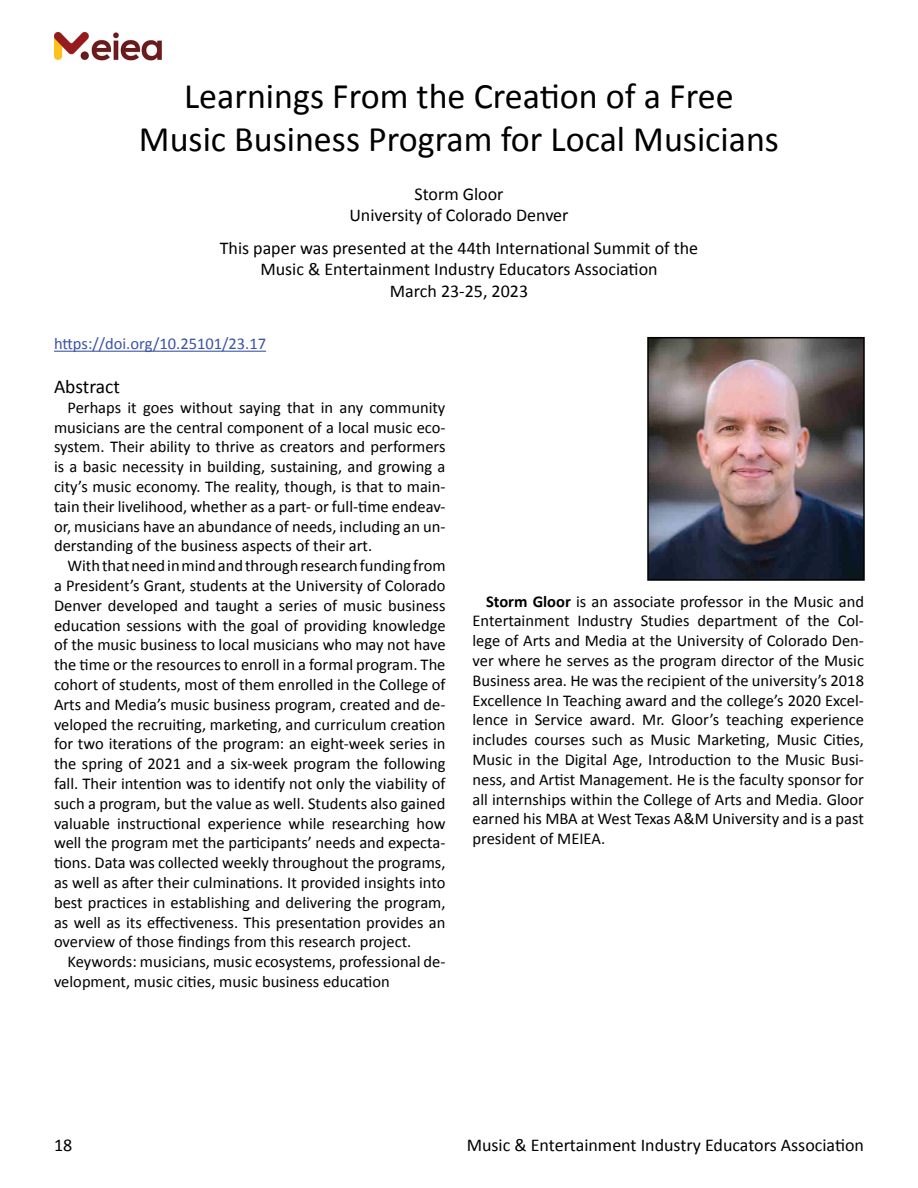
<style>
.page{position:relative;width:918px;height:1188px;background:#fff}
.page>*{position:absolute;margin:0;border:0;box-sizing:border-box;transform-origin:0 0}
.t1{font:36px/43.2px "Calibri";color:#000;text-align:center}
.t2{font:19.5px "Calibri";color:#000}
.t3{font:18px/21.6px "Calibri";color:#000;text-align:center}
.t4{font:16.5px/19.8px "Calibri";color:#000;text-align:justify}
.t5{font:16.5px "Calibri";color:#3a53a4}
.s1{font-weight:700}
</style>
<div class="page">
<img style="left:54px;top:32px;width:108px;height:28px">
<hr style="left:54px;top:351px;width:212px;height:1px;background:#3a53a4">
<img style="left:650px;top:340px;width:212px;height:238px">
<div style="left:647px;top:337px;width:218px;height:244px;border:2px solid #000"></div>
<h1 class="t1" style="left:139px;top:73px;width:642px">Learnings From the Creation of a Free<br>Music Business Program for Local Musicians</h1>
<p class="t3" style="left:349px;top:183px;width:221px">Storm Gloor<br>University of Colorado Denver</p>
<p class="t3" style="left:220px;top:237px;width:480px">This paper was presented at the 44th International Summit of the<br>Music &amp; Entertainment Industry Educators Association<br>March 23-25, 2023</p>
<p class="t5" style="left:54px;top:332px;width:214px">https://doi.org/10.25101/23.17</p>
<p class="t2" style="left:54px;top:373px;width:67px">Abstract</p>
<p class="t4" style="left:54px;top:397px;width:393px;text-indent:13px">Perhaps it goes without saying that in any community musicians are the central component of a local music eco&shy;system. Their ability to thrive as creators and performers is a basic necessity in building, sustaining, and growing a city’s music economy. The reality, though, is that to main&shy;tain their livelihood, whether as a part- or full-time endeav&shy;or, musicians have an abundance of needs, including an un&shy;derstanding of the business aspects of their art.</p>
<p class="t4" style="left:54px;top:555px;width:393px;text-indent:14px">Withthatneedinmindandthroughresearchfunding from a President’s Grant, students at the University of Colorado Denver developed and taught a series of music business education sessions with the goal of providing knowledge of the music business to local musicians who may not have the time or the resources to enroll in a formal program. The cohort of students, most of them enrolled in the College of Arts and Media’s music business program, created and de&shy;veloped the recruiting, marketing, and curriculum creation for two iterations of the program: an eight-week series in the spring of 2021 and a six-week program the following fall. Their intention was to identify not only the viability of such a program, but the value as well. Students also gained valuable instructional experience while researching how well the program met the participants’ needs and expecta&shy;tions. Data was collected weekly throughout the programs, as well as after their culminations. It provided insights into best practices in establishing and delivering the program, as well as its effectiveness. This presentation provides an overview of those findings from this research project.</p>
<p class="t4" style="left:54px;top:951px;width:393px;text-indent:14px">Keywords: musicians, music ecosystems, professional de&shy;velopment, music cities, music business education</p>
<p class="t4" style="left:472px;top:591px;width:393px;text-indent:14px"><span class="s1">Storm Gloor</span> is an associate professor in the Music and Entertainment Industry Studies department of the Col&shy;lege of Arts and Media at the University of Colorado Den&shy;ver where he serves as the program director of the Music Business area. He was the recipient of the university’s 2018<br>Excellence In Teaching award and the college’s 2020 Excel&shy;lence in Service award. Mr. Gloor’s teaching experience includes courses such as Music Marketing, Music Cities, Music in the Digital Age, Introduction to the Music Busi&shy;ness, and Artist Management. He is the faculty sponsor for all internships within the College of Arts and Media. Gloor earned his MBA at West Texas A&amp;M University and is a past president of MEIEA.</p>
<p class="t3" style="left:54px;top:1133px;width:20px">18</p>
<p class="t3" style="left:467px;top:1133px;width:399px">Music &amp; Entertainment Industry Educators Association</p>
</div>
